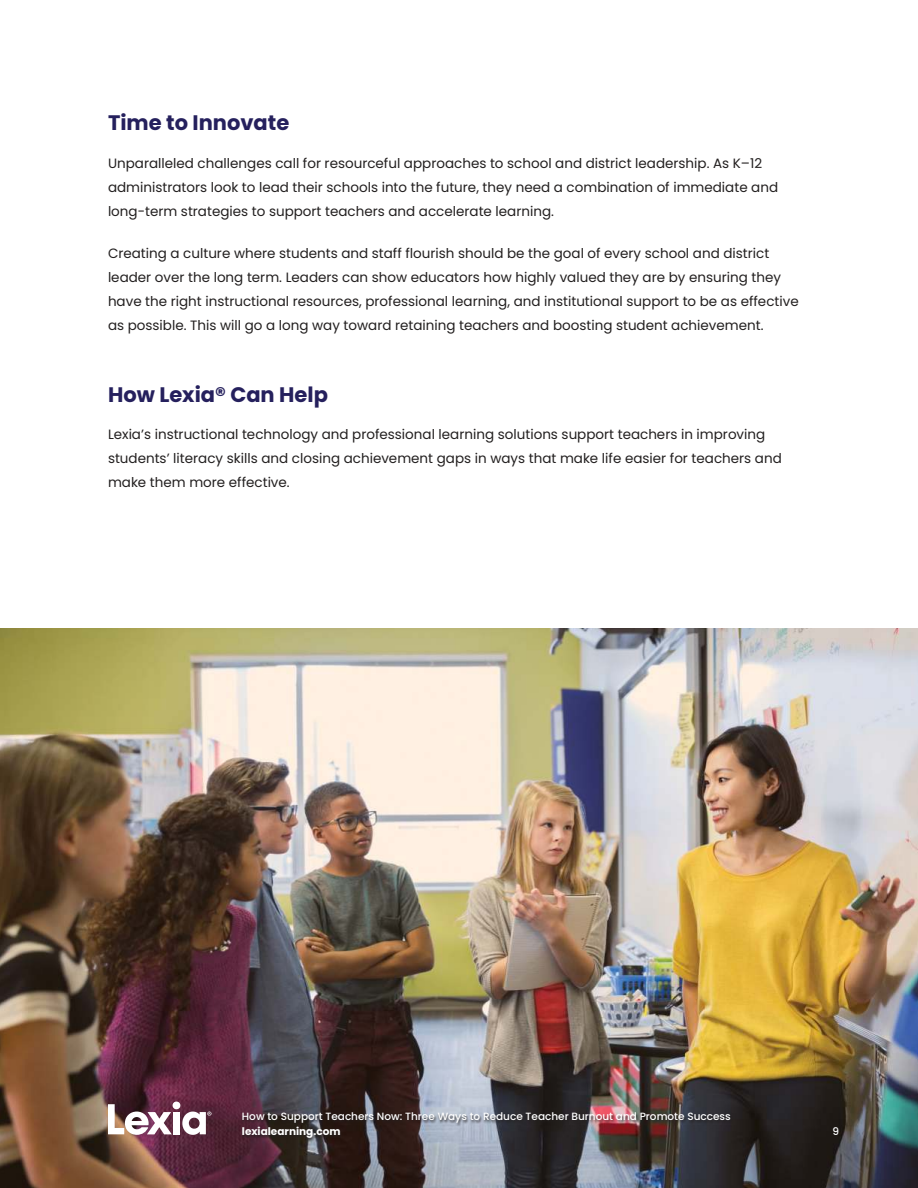
<style>
.page{position:relative;width:918px;height:1188px;background:#fff}
.page>*{position:absolute;margin:0;border:0;box-sizing:border-box;transform-origin:0 0}
.t1{font:700 21px "Poppins";color:#25205d}
.t2{font:13.5px/24px "Poppins";color:#221f1f}
.t3{font:500 10.5px "Poppins";color:#fff}
.t4{font:700 10.5px "Poppins";color:#fff}
</style>
<div class="page">
<img style="left:0;top:629px;width:918px;height:559px">
<div style="left:242px;top:1112px;width:491px;height:30px;background:#221f1f;opacity:.75"></div>
<svg style="left:108px;top:1104px;width:64px;height:31px"></svg>
<div style="left:173px;top:1112px;width:7px;height:22px;background:#fff"></div>
<div style="left:173px;top:1102px;width:7px;height:7px;background:#fff;border-radius:50%"></div>
<svg style="left:182px;top:1112px;width:29px;height:23px"></svg>
<h1 class="t1" style="left:108px;top:113px;width:183px">Time to Innovate</h1>
<p class="t2" style="left:108px;top:151px;width:672px">Unparalleled challenges call for resourceful approaches to school and district leadership. As K–12 administrators look to lead their schools into the future, they need a combination of immediate and long-term strategies to support teachers and accelerate learning.</p>
<p class="t2" style="left:108px;top:241px;width:692px">Creating a culture where students and staff flourish should be the goal of every school and district leader over the long term. Leaders can show educators how highly valued they are by ensuring they have the right instructional resources, professional learning, and institutional support to be as effective as possible. This will go a long way toward retaining teachers and boosting student achievement.</p>
<h1 class="t1" style="left:108px;top:385px;width:221px">How Lexia® Can Help</h1>
<p class="t2" style="left:108px;top:422px;width:675px">Lexia’s instructional technology and professional learning solutions support teachers in improving students’ literacy skills and closing achievement gaps in ways that make life easier for teachers and make them more effective.</p>
<p class="t3" style="left:242px;top:1112px;width:490px">How to Support Teachers Now: Three Ways to Reduce Teacher Burnout and Promote Success</p>
<p class="t4" style="left:242px;top:1126px;width:100px">lexialearning.com</p>
<p class="t3" style="left:832px;top:1127px;width:8px">9</p>
</div>
